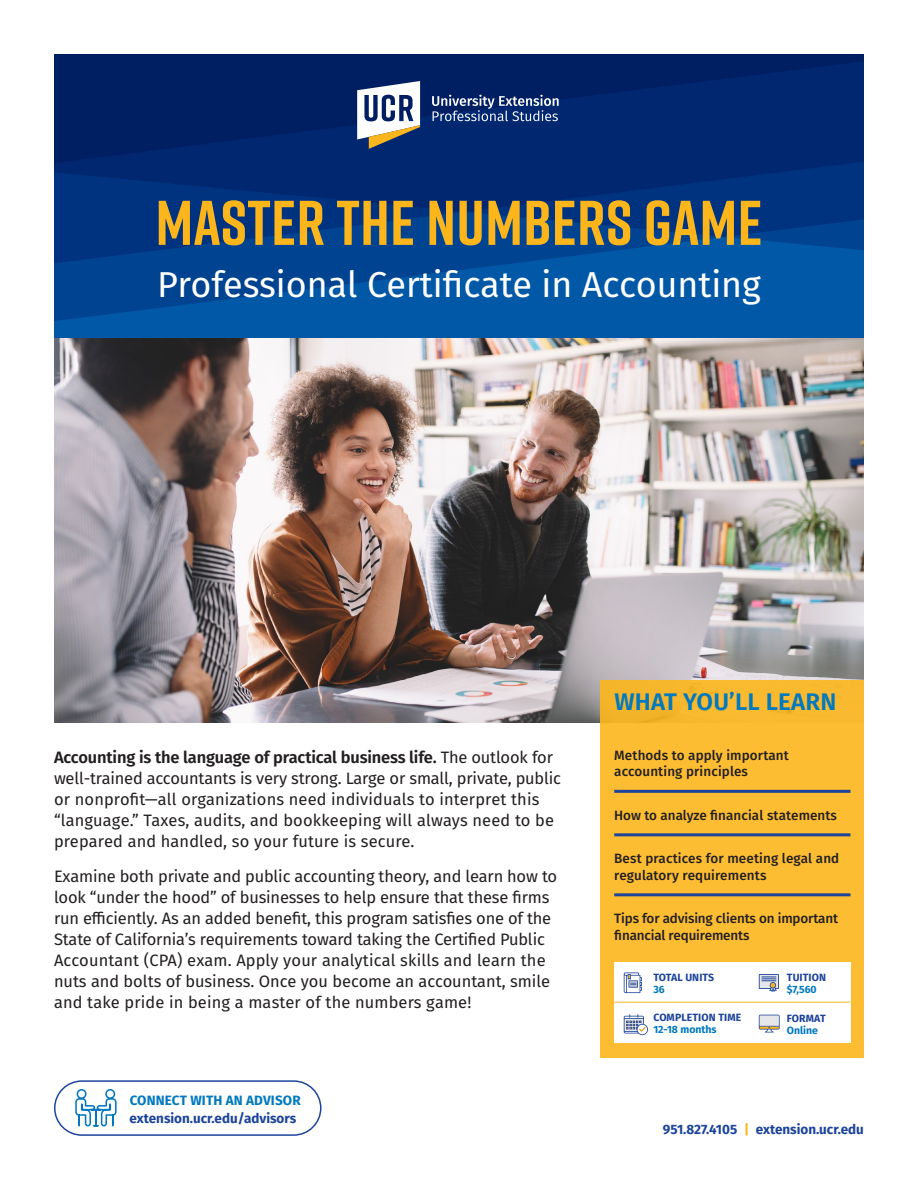
<style>
.page{position:relative;width:918px;height:1188px;background:#fff}
.page>*{position:absolute;margin:0;border:0;box-sizing:border-box;transform-origin:0 0}
.Gold_Header_Font_Size{font:700 63px "Rift";letter-spacing:.01em;color:#fcb61c}
.Course{font:36px "Fira Sans";color:#fff}
.Course_Offering{font:600 24px "Fira Sans";letter-spacing:.01em;color:#0079bf}
.t1{font:16.5px/21px "Fira Sans";letter-spacing:-.01em;color:#231f20}
.t2{font:16.5px/21px "Fira Sans";letter-spacing:.01em;color:#231f20}
.Body_Copy{font:500 13.5px/16.5px "Fira Sans";letter-spacing:.005em;color:#231f20}
.Course-2{font:700 13.5px "Fira Sans";color:#1d449b}
.Course-3{font:700 13.5px "Fira Sans";letter-spacing:.01em;color:#0079bf}
.Course-4{font:700 10.5px "Fira Sans";letter-spacing:.01em;color:#1d449b}
.Course-5{font:700 10.5px "Fira Sans";color:#0079bf}
.s1{font-weight:600}
.s2{color:#fcb61c}
</style>
<div class="page">
<img style="left:54px;top:338px;width:810px;height:384px">
<div style="left:601px;top:680px;width:263px;height:378px;background:#fcbd33"></div>
<div style="left:54px;top:54px;width:810px;height:284px;background:#0158a6"></div>
<svg style="left:54px;top:167px;width:810px;height:154px"></svg>
<svg style="left:54px;top:54px;width:810px;height:113px;background:#002268"></svg>
<svg style="left:432px;top:95px;width:127px;height:26px;background:#405a8e"></svg>
<svg style="left:357px;top:81px;width:63px;height:68px;background:#98a0af"></svg>
<hr style="left:614px;top:790px;width:236px;height:3px;background:#1d449b">
<hr style="left:614px;top:833px;width:236px;height:3px;background:#1d449b">
<hr style="left:614px;top:893px;width:236px;height:3px;background:#1d449b">
<div style="left:614px;top:962px;width:236px;height:81px;background:#fff"></div>
<svg style="left:759px;top:974px;width:20px;height:18px"></svg>
<svg style="left:759px;top:1015px;width:21px;height:18px"></svg>
<svg style="left:624px;top:972px;width:18px;height:21px"></svg>
<hr style="left:614px;top:1002px;width:236px;height:1px;background:#fcb61c">
<svg style="left:624px;top:1014px;width:24px;height:21px"></svg>
<div style="left:54px;top:1080px;width:268px;height:56px;border:2px solid #1d449b;border-radius:27px"></div>
<svg style="left:75px;top:1089px;width:42px;height:38px"></svg>
<p class="Gold_Header_Font_Size" style="left:156px;top:178px;width:608px">MASTER THE NUMBERS GAME</p>
<p class="Course" style="left:157px;top:257px;width:605px">Professional Certificate in Accounting</p>
<p class="t2" style="left:54px;top:747px;width:509px"><span class="s1">Accounting is the language of practical business life.</span> The outlook for well-trained accountants is very strong. Large or small, private, public or nonprofit—all organizations need individuals to interpret this “language.” Taxes, audits, and bookkeeping will always need to be prepared and handled, so your future is secure.</p>
<p class="t1" style="left:54px;top:865px;width:505px">Examine both private and public accounting theory, and learn how to look “under the hood” of businesses to help ensure that these firms run efficiently. As an added benefit, this program satisfies one of the State of California’s requirements toward taking the Certified Public Accountant (CPA) exam. Apply your analytical skills and learn the nuts and bolts of business. Once you become an accountant, smile and take pride in being a master of the numbers game!</p>
<p class="Course-3" style="left:130px;top:1089px;width:173px">CONNECT WITH AN ADVISOR</p>
<p class="Course-2" style="left:130px;top:1107px;width:168px">extension.ucr.edu/advisors</p>
<p class="Course_Offering" style="left:614px;top:682px;width:224px">WHAT YOU’LL LEARN</p>
<p class="Body_Copy" style="left:614px;top:746px;width:176px">Methods to apply important accounting principles</p>
<p class="Body_Copy" style="left:614px;top:806px;width:224px">How to analyze financial statements</p>
<p class="Body_Copy" style="left:614px;top:850px;width:226px">Best practices for meeting legal and regulatory requirements</p>
<p class="Body_Copy" style="left:614px;top:910px;width:225px">Tips for advising clients on important financial requirements</p>
<p class="Course-4" style="left:653px;top:969px;width:62px">TOTAL UNITS</p>
<p class="Course-5" style="left:653px;top:981px;width:13px">36</p>
<p class="Course-4" style="left:653px;top:1009px;width:89px">COMPLETION TIME</p>
<p class="Course-5" style="left:653px;top:1021px;width:65px">12-18 months</p>
<p class="Course-4" style="left:787px;top:969px;width:41px">TUITION</p>
<p class="Course-5" style="left:787px;top:981px;width:31px">$7,560</p>
<p class="Course-4" style="left:787px;top:1009px;width:40px">FORMAT</p>
<p class="Course-5" style="left:787px;top:1021px;width:33px">Online</p>
<p class="Course-2" style="left:663px;top:1118px;width:203px">951.827.4105 <span class="s2">|</span> extension.ucr.edu</p>
</div>
